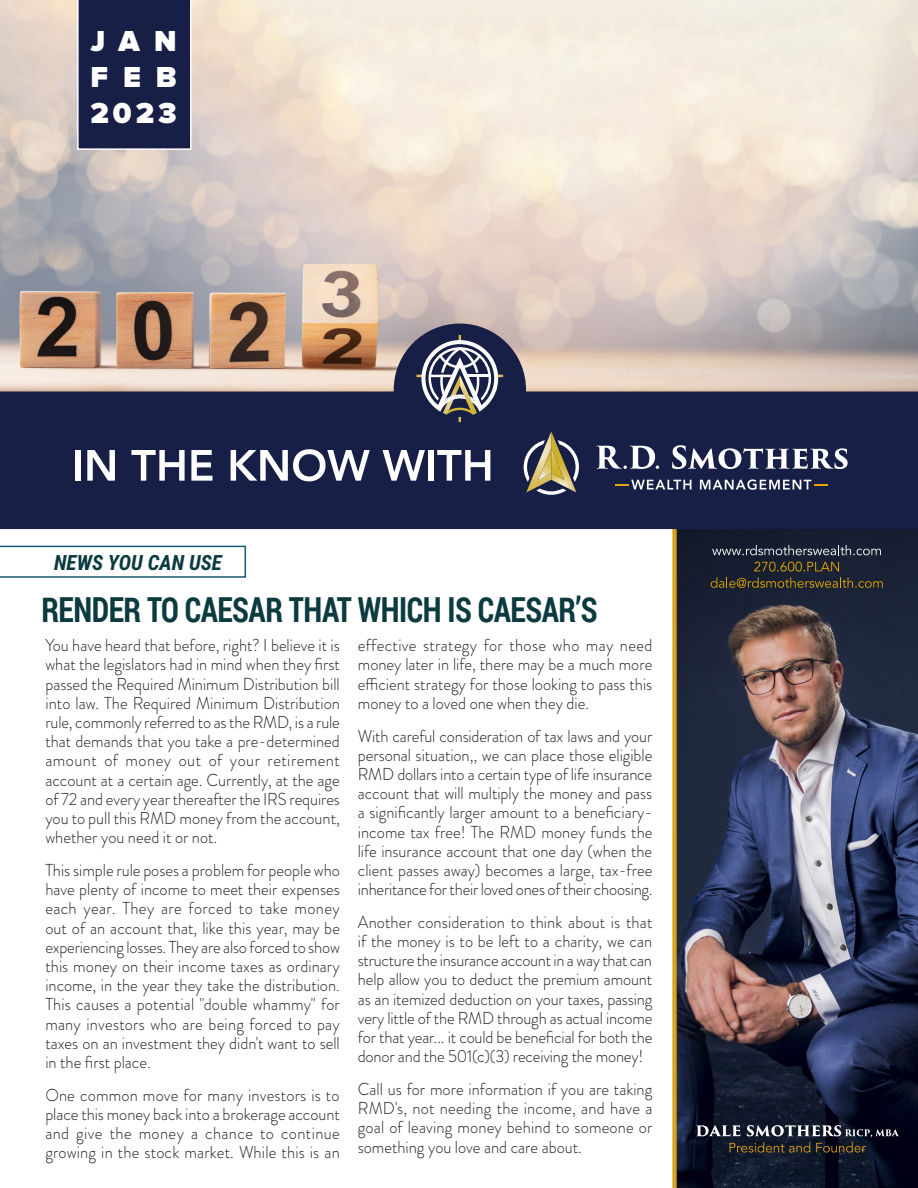
<style>
.page{position:relative;width:918px;height:1188px;background:#fff}
.page>*{position:absolute;margin:0;border:0;box-sizing:border-box;transform-origin:0 0}
.t1{font:700 34.5px "Roboto Condensed";letter-spacing:-.015em;color:#0b3a3f;scale:.9 1}
.t2{font:900 30px "Proxima Nova";letter-spacing:.44em;color:#fff}
.t3{font:italic 700 21px "Roboto Condensed";color:#0b3a3f}
.Body{font:300 17.25px/19.2px "Brandon Grotesque";color:#231f20;text-align:justify;scale:.95 1}
</style>
<div class="page">
<img style="left:0;top:0;width:918px;height:324px">
<img style="left:677px;top:529px;width:241px;height:659px">
<svg style="left:672px;top:529px;width:5px;height:659px;background:#cfa22f"></svg>
<svg style="left:0;top:324px;width:918px;height:205px;background:#545165"></svg>
<div style="left:75px;top:450px;width:6px;height:31px;background:#fff"></div>
<svg style="left:87px;top:450px;width:28px;height:31px"></svg>
<svg style="left:131px;top:450px;width:54px;height:31px"></svg>
<svg style="left:191px;top:450px;width:21px;height:31px"></svg>
<svg style="left:231px;top:449px;width:139px;height:32px"></svg>
<svg style="left:383px;top:450px;width:42px;height:31px"></svg>
<div style="left:428px;top:450px;width:6px;height:31px;background:#fff"></div>
<svg style="left:437px;top:450px;width:53px;height:31px"></svg>
<svg style="left:596px;top:446px;width:63px;height:23px"></svg>
<svg style="left:672px;top:445px;width:176px;height:24px"></svg>
<svg style="left:700px;top:479px;width:128px;height:11px"></svg>
<svg style="left:615px;top:480px;width:76px;height:10px"></svg>
<svg style="left:524px;top:431px;width:55px;height:64px;background:#747167"></svg>
<svg style="left:416px;top:335px;width:87px;height:87px"></svg>
<svg style="left:696px;top:1125px;width:203px;height:28px;background:#363840"></svg>
<svg style="left:712px;top:545px;width:169px;height:10px;background:#464c5a"></svg>
<svg style="left:711px;top:562px;width:172px;height:26px;background:#34322b"></svg>
<div style="left:77px;top:0;width:115px;height:150px;background:#171f46"></div>
<svg style="left:0;top:546px;width:246px;height:32px"></svg>
<p class="t2" style="left:90px;top:27px;width:88px">JAN</p>
<p class="t2" style="left:90px;top:63px;width:88px">FEB</p>
<p class="t2" style="left:90px;top:99px;width:88px">2023</p>
<p class="t3" style="left:54px;top:548px;width:170px">NEWS YOU CAN USE</p>
<p class="t1" style="left:41px;top:585px;width:619px">RENDER TO CAESAR THAT WHICH IS CAESAR’S</p>
<p class="Body" style="left:45px;top:636px;width:312px">You have heard that before, right? I believe it is what the legislators had in mind when they first passed the Required Minimum Distribution bill into law. The Required Minimum Distribution rule, commonly referred to as the RMD, is a rule that demands that you take a pre-determined amount of money out of your retirement account at a certain age. Currently, at the age of 72 and every year thereafter the IRS requires you to pull this RMD money from the account, whether you need it or not.</p>
<p class="Body" style="left:45px;top:860px;width:312px">This simple rule poses a problem for people who have plenty of income to meet their expenses each year. They are forced to take money out of an account that, like this year, may be experiencing losses. They are also forced to show this money on their income taxes as ordinary income, in the year they take the distribution.<br>This causes a potential "double whammy" for many investors who are being forced to pay taxes on an investment they didn't want to sell in the first place.</p>
<p class="Body" style="left:45px;top:1085px;width:312px">One common move for many investors is to place this money back into a brokerage account and give the money a chance to continue growing in the stock market. While this is an</p>
<p class="Body" style="left:358px;top:636px;width:312px">effective strategy for those who may need money later in life, there may be a much more efficient strategy for those looking to pass this money to a loved one when they die.</p>
<p class="Body" style="left:358px;top:726px;width:312px">With careful consideration of tax laws and your personal situation,, we can place those eligible RMD dollars into a certain type of life insurance account that will multiply the money and pass a significantly larger amount to a beneficiary&shy;income tax free! The RMD money funds the life insurance account that one day (when the client passes away) becomes a large, tax-free inheritance for their loved ones of their choosing.</p>
<p class="Body" style="left:358px;top:912px;width:312px">Another consideration to think about is that if the money is to be left to a charity, we can structure the insurance account in a way that can help allow you to deduct the premium amount as an itemized deduction on your taxes, passing very little of the RMD through as actual income for that year... it could be beneficial for both the donor and the 501(c)(3) receiving the money!</p>
<p class="Body" style="left:358px;top:1079px;width:312px">Call us for more information if you are taking RMD's, not needing the income, and have a goal of leaving money behind to someone or something you love and care about.</p>
</div>
